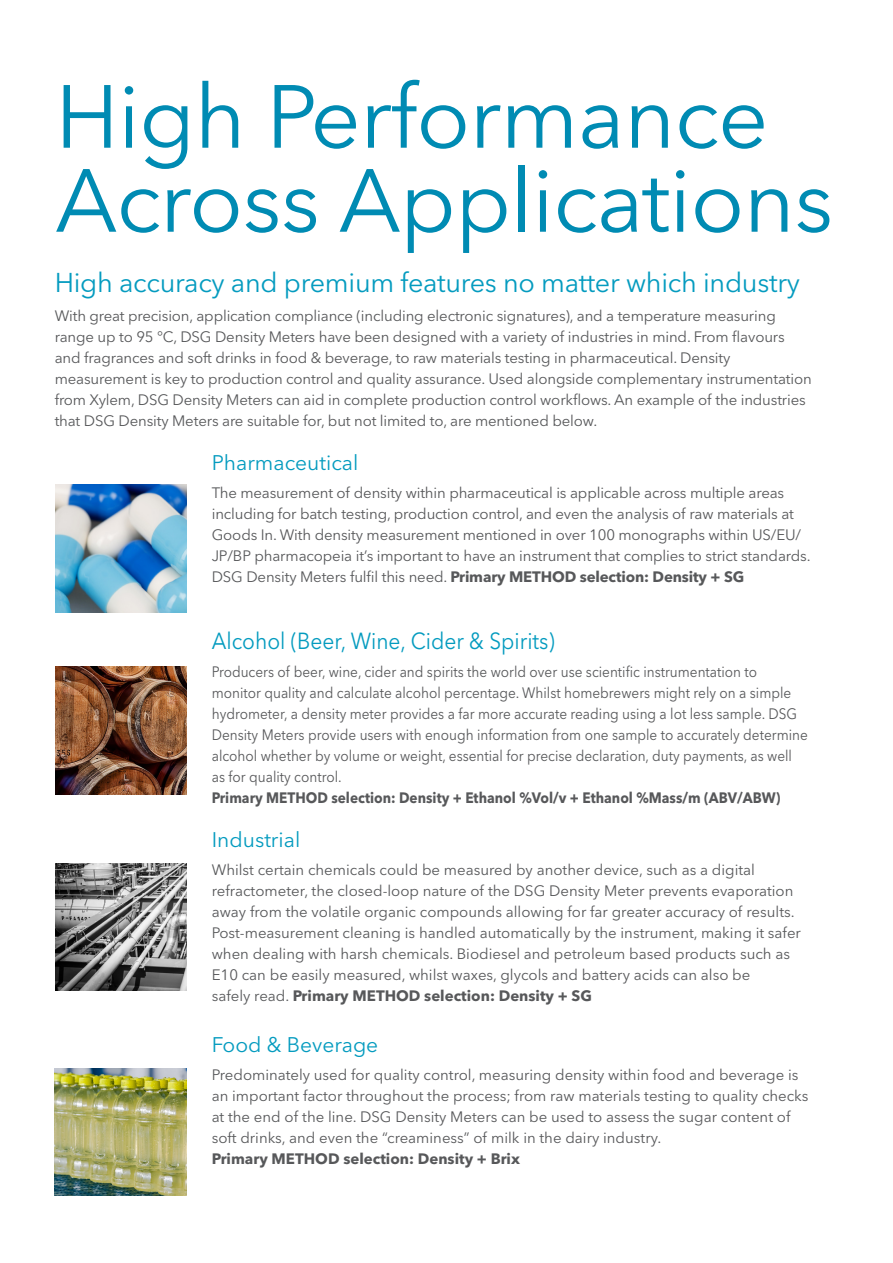
<style>
.page{position:relative;width:893px;height:1263px;background:#fff}
.page>*{position:absolute;margin:0;border:0;box-sizing:border-box;transform-origin:0 0}
.Interior_Headline{font:88.5px/84px "Avenir Next LT Pro";letter-spacing:-.01em;color:#008bb3}
.Interior_Section{font:27px "Avenir Next LT Pro";letter-spacing:-.01em;color:#049bbf}
.Interior_Subhead{font:23.1px "Avenir Next LT Pro";color:#049bbf;scale:.91 1}
.Interior_Subhead-2{font:21px "Avenir Next LT Pro";color:#049bbf}
.Body{font:15px/21px "Avenir Next LT Pro";color:#57585a}
.Body-2{font:15px/21px "Avenir Next LT Pro";color:#57585a;scale:.91 1}
.s1{font-weight:700}
</style>
<div class="page">
<img style="left:55px;top:1068px;width:131px;height:128px">
<img style="left:55px;top:666px;width:131px;height:128px">
<img style="left:55px;top:863px;width:131px;height:128px">
<img style="left:55px;top:485px;width:131px;height:127px">
<p class="Interior_Headline" style="left:55px;top:75px;width:780px">High Performance<br>Across Applications</p>
<p class="Interior_Section" style="left:55px;top:266px;width:747px">High accuracy and premium features no matter which industry</p>
<p class="Body" style="left:55px;top:305px;width:759px">With great precision, application compliance (including electronic signatures), and a temperature measuring range up to 95 °C, DSG Density Meters have been designed with a variety of industries in mind. From flavours and fragrances and soft drinks in food &amp; beverage, to raw materials testing in pharmaceutical. Density measurement is key to production control and quality assurance. Used alongside complementary instrumentation from Xylem, DSG Density Meters can aid in complete production control workflows. An example of the industries that DSG Density Meters are suitable for, but not limited to, are mentioned below.</p>
<p class="Interior_Subhead-2" style="left:212px;top:450px;width:148px">Pharmaceutical</p>
<p class="Body" style="left:212px;top:482px;width:600px">The measurement of density within pharmaceutical is applicable across multiple areas including for batch testing, production control, and even the analysis of raw materials at Goods In. With density measurement mentioned in over 100 monographs within US/EU/ JP/BP pharmacopeia it’s important to have an instrument that complies to strict standards.<br>DSG Density Meters fulfil this need. <span class="s1">Primary METHOD selection: Density + SG</span></p>
<p class="Interior_Subhead" style="left:212px;top:627px;width:379px">Alcohol (Beer, Wine, Cider &amp; Spirits)</p>
<p class="Body-2" style="left:212px;top:661px;width:657px">Producers of beer, wine, cider and spirits the world over use scientific instrumentation to monitor quality and calculate alcohol percentage. Whilst homebrewers might rely on a simple hydrometer, a density meter provides a far more accurate reading using a lot less sample. DSG Density Meters provide users with enough information from one sample to accurately determine alcohol whether by volume or weight, essential for precise declaration, duty payments, as well as for quality control.<br><span class="s1">Primary METHOD selection: Density + Ethanol %Vol/v + Ethanol %Mass/m (ABV/ABW)</span></p>
<p class="Interior_Subhead-2" style="left:212px;top:827px;width:90px">Industrial</p>
<p class="Body" style="left:212px;top:859px;width:591px">Whilst certain chemicals could be measured by another device, such as a digital refractometer, the closed-loop nature of the DSG Density Meter prevents evaporation away from the volatile organic compounds allowing for far greater accuracy of results.<br>Post-measurement cleaning is handled automatically by the instrument, making it safer when dealing with harsh chemicals. Biodiesel and petroleum based products such as E10 can be easily measured, whilst waxes, glycols and battery acids can also be<br>safely read. <span class="s1">Primary METHOD selection: Density + SG</span></p>
<p class="Interior_Subhead-2" style="left:212px;top:1032px;width:168px">Food &amp; Beverage</p>
<p class="Body" style="left:212px;top:1064px;width:598px">Predominately used for quality control, measuring density within food and beverage is an important factor throughout the process; from raw materials testing to quality checks at the end of the line. DSG Density Meters can be used to assess the sugar content of soft drinks, and even the “creaminess” of milk in the dairy industry.<br><span class="s1">Primary METHOD selection: Density + Brix</span></p>
</div>
